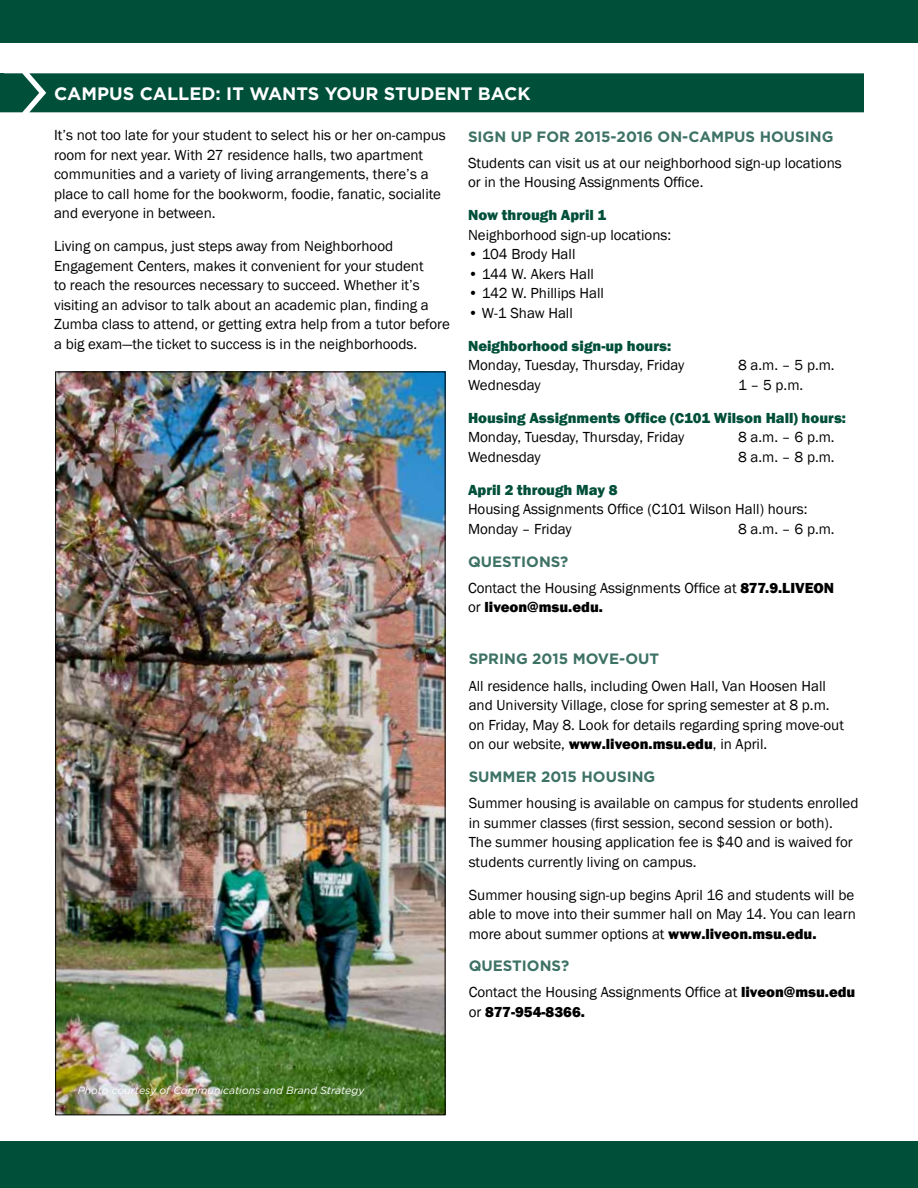
<style>
.page{position:relative;width:918px;height:1188px;background:#fff}
.page>*{position:absolute;margin:0;border:0;box-sizing:border-box;transform-origin:0 0}
.t1{font:700 18px "Gotham";color:#fff}
.t2{font:15px/19.5px "Franklin Gothic";color:#000}
.t3{font:800 15px "Franklin Gothic";color:#004f39}
.t4{font:700 15px "Gotham";color:#3d7265}
.t5{font:italic 10.5px "Gotham";color:#fff}
.s1{font-weight:800}
</style>
<div class="page">
<div style="left:0;top:0;width:918px;height:43px;background:#004f39"></div>
<div style="left:0;top:1142px;width:918px;height:46px;background:#004f39"></div>
<div style="left:4px;top:73px;width:860px;height:39px;background:#004f39"></div>
<hr style="left:0;top:73px;width:4px;height:39px;background:#004f39">
<img style="left:57px;top:374px;width:386px;height:739px">
<p class="t1" style="left:54px;top:82px;width:478px">CAMPUS CALLED: IT WANTS YOUR STUDENT BACK</p>
<p class="t2" style="left:54px;top:126px;width:393px">It’s not too late for your student to select his or her on-campus room for next year. With 27 residence halls, two apartment communities and a variety of living arrangements, there’s a place to call home for the bookworm, foodie, fanatic, socialite and everyone in between.</p>
<p class="t2" style="left:54px;top:237px;width:398px">Living on campus, just steps away from Neighborhood Engagement Centers, makes it convenient for your student<br>to reach the resources necessary to succeed. Whether it’s visiting an advisor to talk about an academic plan, finding a Zumba class to attend, or getting extra help from a tutor before a big exam—the ticket to success is in the neighborhoods.</p>
<p class="t4" style="left:468px;top:126px;width:367px">SIGN UP FOR 2015-2016 ON-CAMPUS HOUSING</p>
<p class="t2" style="left:468px;top:154px;width:375px">Students can visit us at our neighborhood sign-up locations or in the Housing Assignments Office.</p>
<p class="t3" style="left:468px;top:206px;width:140px">Now through April 1</p>
<p class="t2" style="left:468px;top:226px;width:205px">Neighborhood sign-up locations:</p>
<p class="t2" style="left:468px;top:245px;width:109px">• 104 Brody Hall</p>
<p class="t2" style="left:468px;top:265px;width:127px">• 144 W. Akers Hall</p>
<p class="t2" style="left:468px;top:284px;width:138px">• 142 W. Phillips Hall</p>
<p class="t2" style="left:468px;top:304px;width:106px">• W-1 Shaw Hall</p>
<p class="t3" style="left:468px;top:336px;width:205px">Neighborhood sign-up hours:</p>
<p class="t2" style="left:468px;top:356px;width:218px">Monday, Tuesday, Thursday, Friday</p>
<p class="t2" style="left:738px;top:356px;width:98px">8 a.m. – 5 p.m.</p>
<p class="t2" style="left:468px;top:376px;width:74px">Wednesday</p>
<p class="t2" style="left:738px;top:376px;width:67px">1 – 5 p.m.</p>
<p class="t3" style="left:468px;top:408px;width:380px">Housing Assignments Office (C101 Wilson Hall) hours:</p>
<p class="t2" style="left:468px;top:428px;width:218px">Monday, Tuesday, Thursday, Friday</p>
<p class="t2" style="left:738px;top:428px;width:98px">8 a.m. – 6 p.m.</p>
<p class="t2" style="left:468px;top:448px;width:74px">Wednesday</p>
<p class="t2" style="left:738px;top:448px;width:98px">8 a.m. – 8 p.m.</p>
<p class="t3" style="left:468px;top:480px;width:151px">April 2 through May 8</p>
<p class="t2" style="left:468px;top:500px;width:341px">Housing Assignments Office (C101 Wilson Hall) hours:<br>Monday – Friday</p>
<p class="t2" style="left:738px;top:520px;width:98px">8 a.m. – 6 p.m.</p>
<p class="t4" style="left:468px;top:551px;width:102px">QUESTIONS?</p>
<p class="t2" style="left:468px;top:579px;width:368px">Contact the Housing Assignments Office at <span class="s1">877.9.LIVEON </span>or <span class="s1">liveon@msu.edu.</span></p>
<p class="t5" style="left:78px;top:1083px;width:288px">Photo courtesy of Communications and Brand Strategy</p>
<p class="t4" style="left:469px;top:649px;width:192px">SPRING 2015 MOVE-OUT</p>
<p class="t2" style="left:469px;top:676px;width:377px">All residence halls, including Owen Hall, Van Hoosen Hall and University Village, close for spring semester at 8 p.m. on Friday, May 8. Look for details regarding spring move-out on our website, <span class="s1">www.liveon.msu.edu</span>, in April.</p>
<p class="t4" style="left:469px;top:767px;width:188px">SUMMER 2015 HOUSING</p>
<p class="t2" style="left:469px;top:794px;width:391px">Summer housing is available on campus for students enrolled in summer classes (first session, second session or both).<br>The summer housing application fee is $40 and is waived for students currently living on campus.</p>
<p class="t2" style="left:469px;top:885px;width:389px;text-align:justify">Summer housing sign-up begins April 16 and students will be able to move into their summer hall on May 14. You can learn more about summer options at <span class="s1">www.liveon.msu.edu.</span></p>
<p class="t4" style="left:469px;top:956px;width:102px">QUESTIONS?</p>
<p class="t2" style="left:469px;top:983px;width:388px">Contact the Housing Assignments Office at <span class="s1">liveon@msu.edu </span>or <span class="s1">877-954-8366.</span></p>
</div>
